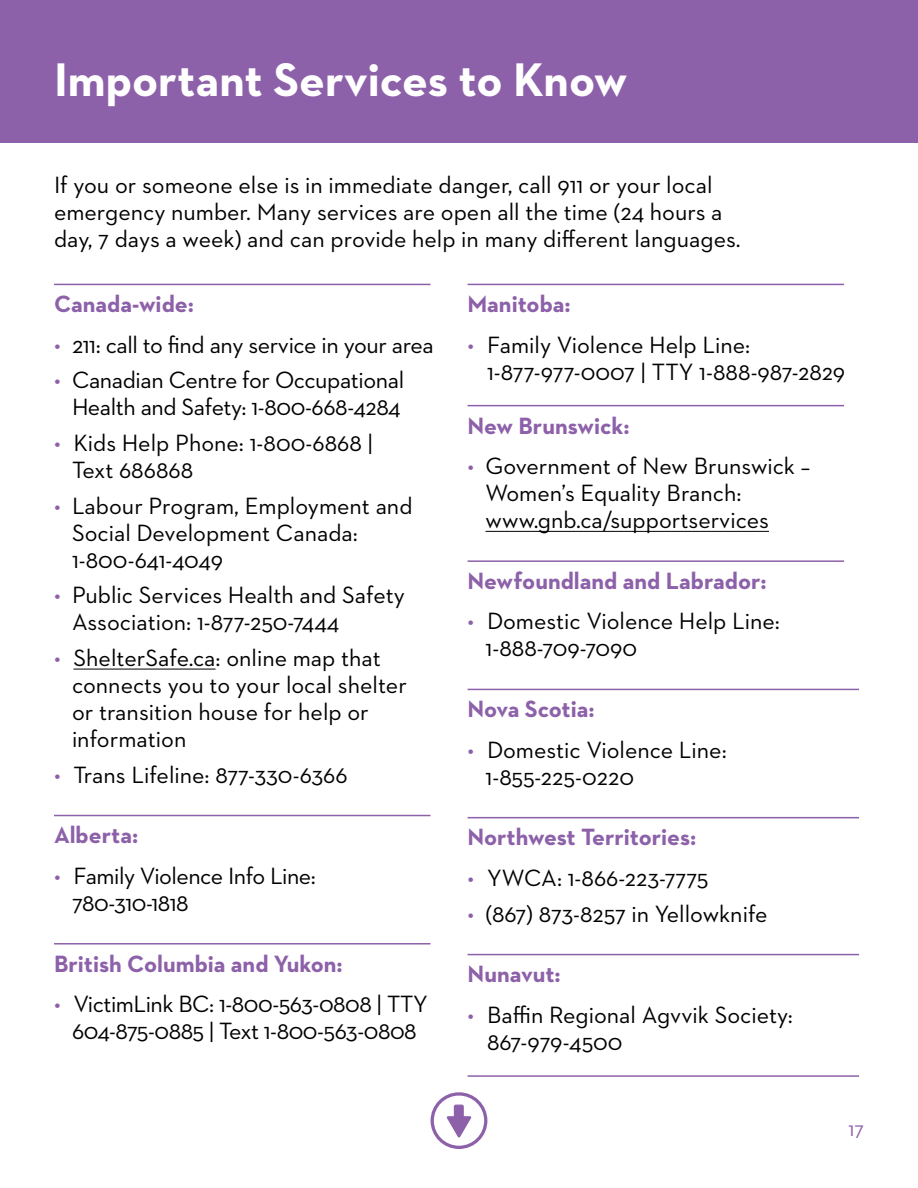
<style>
.page{position:relative;width:918px;height:1188px;background:#fff}
.page>*{position:absolute;margin:0;border:0;box-sizing:border-box;transform-origin:0 0}
.Paragraph_Title{font:700 48px "Neutraface 2 Text";color:#fff}
.Body_Copy{font:24px/27px "Neutraface 2 Text";color:#000}
.Region{font:700 24px "Neutraface 2 Text";color:#8d61a9}
.Body_Copy-2{font:24px/27px "Neutraface 2 Text";letter-spacing:-.02em;color:#000}
.Page_Number{font:21px "Neutraface 2 Text";color:#8d61a9}
.s1{color:#8d61a9}
</style>
<div class="page">
<hr style="left:74px;top:669px;width:142px;height:1px;background:#000">
<hr style="left:54px;top:284px;width:376px;height:1px;background:#8d61a9">
<hr style="left:54px;top:815px;width:376px;height:1px;background:#8d61a9">
<hr style="left:54px;top:943px;width:376px;height:2px;background:#8d61a9">
<hr style="left:486px;top:531px;width:283px;height:1px;background:#000">
<hr style="left:468px;top:284px;width:376px;height:1px;background:#8d61a9">
<hr style="left:468px;top:405px;width:376px;height:1px;background:#8d61a9">
<hr style="left:468px;top:560px;width:376px;height:2px;background:#8d61a9">
<hr style="left:468px;top:689px;width:391px;height:1px;background:#8d61a9">
<hr style="left:468px;top:817px;width:391px;height:1px;background:#8d61a9">
<hr style="left:468px;top:954px;width:391px;height:1px;background:#8d61a9">
<hr style="left:468px;top:1075px;width:391px;height:2px;background:#8d61a9">
<div style="left:0;top:0;width:918px;height:143px;background:#8d61a9"></div>
<div style="left:431px;top:1092px;width:56px;height:57px;border:3px solid #8d61a9;border-radius:50%"></div>
<svg style="left:446px;top:1104px;width:26px;height:34px"></svg>
<p class="Paragraph_Title" style="left:54px;top:49px;width:575px">Important Services to Know</p>
<p class="Body_Copy" style="left:54px;top:171px;width:688px">If you or someone else is in immediate danger, call 911 or your local emergency number. Many services are open all the time (24 hours a day, 7 days a week) and can provide help in many different languages.</p>
<p class="Region" style="left:54px;top:289px;width:142px">Canada-wide:</p>
<p class="Body_Copy" style="left:54px;top:331px;width:381px"><span class="s1">•</span> 211: call to find any service in your area</p>
<p class="Body_Copy" style="left:54px;top:366px;width:352px;text-align:right"><span class="s1">•</span> Canadian Centre for Occupational<br>Health and Safety: 1-800-668-4284</p>
<p class="Body_Copy" style="left:72px;top:429px;width:303px;text-indent:-18px"><span class="s1">•</span> Kids Help Phone: 1-800-6868 |<br>Text 686868</p>
<p class="Body_Copy" style="left:72px;top:492px;width:342px;text-indent:-18px"><span class="s1">•</span> Labour Program, Employment and<br>Social Development Canada:<br>1-800-641-4049</p>
<p class="Body_Copy" style="left:72px;top:581px;width:334px;text-indent:-18px"><span class="s1">•</span> Public Services Health and Safety<br>Association: 1-877-250-7444</p>
<p class="Body_Copy" style="left:72px;top:644px;width:336px;text-indent:-18px"><span class="s1">•</span> ShelterSafe.ca: online map that connects you to your local shelter or transition house for help or information</p>
<p class="Body_Copy" style="left:54px;top:761px;width:295px"><span class="s1">•</span> Trans Lifeline: 877-330-6366</p>
<p class="Region" style="left:54px;top:820px;width:86px">Alberta:</p>
<p class="Body_Copy-2" style="left:72px;top:862px;width:245px;text-indent:-18px"><span class="s1">•</span> Family Violence Info Line:<br>780-310-1818</p>
<p class="Region" style="left:54px;top:948px;width:290px">British Columbia and Yukon:</p>
<p class="Body_Copy-2" style="left:54px;top:990px;width:375px;text-align:center"><span class="s1">•</span> VictimLink BC: 1-800-563-0808 | TTY<br>604-875-0885 | Text 1-800-563-0808</p>
<p class="Region" style="left:468px;top:289px;width:105px">Manitoba:</p>
<p class="Body_Copy" style="left:487px;top:331px;width:360px;text-indent:-19px"><span class="s1">•</span> Family Violence Help Line:<br>1-877-977-0007 | TTY 1-888-987-2829</p>
<p class="Region" style="left:468px;top:410px;width:164px">New Brunswick:</p>
<p class="Body_Copy" style="left:486px;top:452px;width:326px;text-indent:-18px"><span class="s1">•</span> Government of New Brunswick –<br>Women’s Equality Branch: www.gnb.ca/supportservices</p>
<p class="Region" style="left:468px;top:565px;width:301px">Newfoundland and Labrador:</p>
<p class="Body_Copy" style="left:486px;top:607px;width:296px;text-indent:-18px"><span class="s1">•</span> Domestic Violence Help Line:<br>1-888-709-7090</p>
<p class="Region" style="left:468px;top:694px;width:129px">Nova Scotia:</p>
<p class="Body_Copy" style="left:486px;top:736px;width:243px;text-indent:-18px"><span class="s1">•</span> Domestic Violence Line:<br>1-855-225-0220</p>
<p class="Region" style="left:468px;top:822px;width:230px">Northwest Territories:</p>
<p class="Body_Copy" style="left:468px;top:864px;width:242px"><span class="s1">•</span> YWCA: 1-866-223-7775</p>
<p class="Body_Copy" style="left:468px;top:900px;width:302px"><span class="s1">•</span> (867) 873-8257 in Yellowknife</p>
<p class="Region" style="left:468px;top:959px;width:95px">Nunavut:</p>
<p class="Body_Copy" style="left:487px;top:1001px;width:307px;text-indent:-19px"><span class="s1">•</span> Baffin Regional Agvvik Society:<br>867-979-4500</p>
<p class="Page_Number" style="left:849px;top:1116px;width:17px">17</p>
</div>
